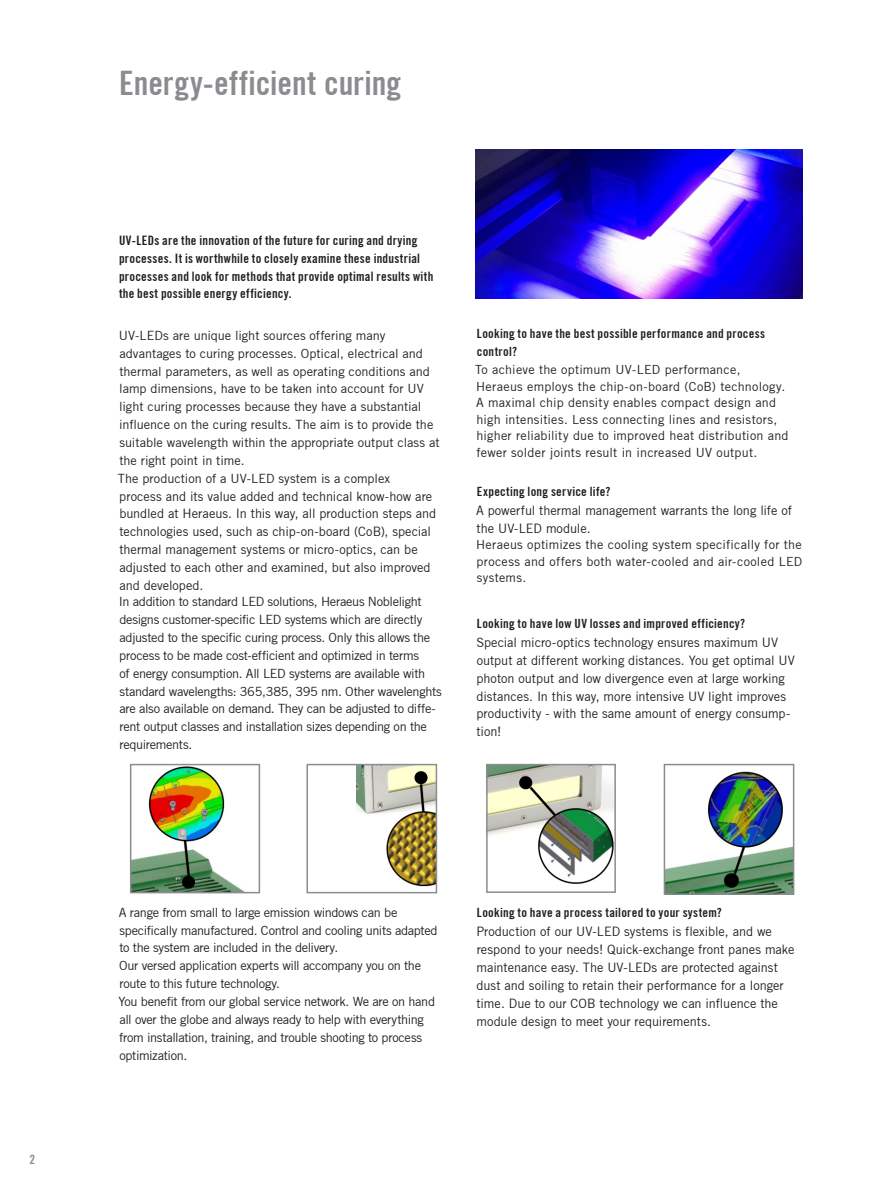
<style>
.page{position:relative;width:893px;height:1191px;background:#fff}
.page>*{position:absolute;margin:0;border:0;box-sizing:border-box;transform-origin:0 0}
.HER_brs_headline{font:33px "Trade Gothic Bold Cond Twenty";color:#8a8c8f}
.HER_factsheet_adress{font:12.75px/17.9px "Trade Gothic";color:#231f20}
.HER_factsheet_adress-2{font:12.75px/17.9px "Trade Gothic Bold Cond Twenty";letter-spacing:.02em;color:#231f20}
.HER_brs_footnote_Fuß{font:12.75px "Trade Gothic Bold Cond Twenty";color:#8a8c8f}
.HER_factsheet_adress-3{font:12.45px/17.9px "Trade Gothic";letter-spacing:-.02em;color:#231f20}
.HER_factsheet_adress-4{font:12.45px/17.9px "Trade Gothic";color:#231f20}
.HER_factsheet_adress-5{font:12.45px/16.5px "Trade Gothic";letter-spacing:.015em;color:#231f20}
.HER_factsheet_adress-6{font:12.45px/17.9px "Trade Gothic Bold Cond Twenty";letter-spacing:.02em;color:#231f20}
.HER_factsheet_adress-7{font:12.3px/16.5px "Trade Gothic";letter-spacing:.02em;color:#231f20;text-align:justify}
</style>
<div class="page">
<img style="left:475px;top:150px;width:328px;height:149px">
<img style="left:133px;top:767px;width:106px;height:121px">
<div style="left:130px;top:764px;width:130px;height:129px;border:2px solid #8a8c8f"></div>
<svg style="left:129px;top:888px;width:309px;height:6px"></svg>
<img style="left:357px;top:767px;width:77px;height:120px">
<div style="left:306px;top:764px;width:131px;height:129px;border:2px solid #8a8c8f"></div>
<img style="left:489px;top:767px;width:124px;height:117px">
<div style="left:486px;top:764px;width:130px;height:129px;border:2px solid #8a8c8f"></div>
<img style="left:667px;top:771px;width:124px;height:121px">
<div style="left:664px;top:764px;width:130px;height:131px;border:2px solid #8a8c8f"></div>
<p class="HER_brs_footnote_Fuß" style="left:30px;top:1152px;width:7px">2</p>
<p class="HER_brs_headline" style="left:119px;top:63px;width:284px">Energy-efficient curing</p>
<p class="HER_factsheet_adress-2" style="left:119px;top:231px;width:316px">UV-LEDs are the innovation of the future for curing and drying processes. It is worthwhile to closely examine these industrial processes and look for methods that provide optimal results with the best possible energy efficiency.</p>
<p class="HER_factsheet_adress-4" style="left:118px;top:326px;width:323px">UV-LEDs are unique light sources offering many advantages to curing processes. Optical, electrical and thermal parameters, as well as operating conditions and lamp dimensions, have to be taken into account for UV light curing processes because they have a substantial influence on the curing results. The aim is to provide the suitable wavelength within the appropriate output class at the right point in time.<br>The production of a UV-LED system is a complex</p>
<p class="HER_factsheet_adress" style="left:119px;top:487px;width:318px">process and its value added and technical know-how are bundled at Heraeus. In this way, all production steps and technologies used, such as chip-on-board (CoB), special thermal management systems or micro-optics, can be adjusted to each other and examined, but also improved and developed.</p>
<p class="HER_factsheet_adress-3" style="left:119px;top:593px;width:325px">In addition to standard LED solutions, Heraeus Noblelight designs customer-specific LED systems which are directly adjusted to the specific curing process. Only this allows the process to be made cost-efficient and optimized in terms<br>of energy consumption. All LED systems are available with standard wavelengths: 365,385, 395 nm. Other wavelenghts are also available on demand. They can be adjusted to diffe&shy;rent output classes and installation sizes depending on the requirements.</p>
<p class="HER_factsheet_adress-6" style="left:477px;top:325px;width:290px">Looking to have the best possible performance and process control?</p>
<p class="HER_factsheet_adress-7" style="left:475px;top:361px;width:267px">To achieve the optimum UV-LED performance,</p>
<p class="HER_factsheet_adress-7" style="left:476px;top:378px;width:311px">Heraeus employs the chip-on-board (CoB) technology.</p>
<p class="HER_factsheet_adress-5" style="left:476px;top:394px;width:314px">A maximal chip density enables compact design and high intensities. Less connecting lines and resistors, higher reliability due to improved heat distribution and fewer solder joints result in increased UV output.</p>
<p class="HER_factsheet_adress-6" style="left:477px;top:482px;width:135px">Expecting long service life?</p>
<p class="HER_factsheet_adress" style="left:476px;top:501px;width:317px">A powerful thermal management warrants the long life of the UV-LED module.</p>
<p class="HER_factsheet_adress-7" style="left:476px;top:536px;width:327px">Heraeus optimizes the cooling system specifically for the process and offers both water-cooled and air-cooled LED systems.</p>
<p class="HER_factsheet_adress-6" style="left:477px;top:614px;width:270px">Looking to have low UV losses and improved efficiency?</p>
<p class="HER_factsheet_adress" style="left:476px;top:633px;width:320px">Special micro-optics technology ensures maximum UV output at different working distances. You get optimal UV photon output and low divergence even at large working distances. In this way, more intensive UV light improves productivity - with the same amount of energy consump&shy;tion!</p>
<p class="HER_factsheet_adress-3" style="left:119px;top:903px;width:320px">A range from small to large emission windows can be specifically manufactured. Control and cooling units adapted to the system are included in the delivery.<br>Our versed application experts will accompany you on the route to this future technology.</p>
<p class="HER_factsheet_adress-3" style="left:118px;top:992px;width:318px">You benefit from our global service network. We are on hand all over the globe and always ready to help with everything from installation, training, and trouble shooting to process optimization.</p>
<p class="HER_factsheet_adress-6" style="left:477px;top:903px;width:246px">Looking to have a process tailored to your system?</p>
<p class="HER_factsheet_adress" style="left:476px;top:922px;width:320px">Production of our UV-LED systems is flexible, and we respond to your needs! Quick-exchange front panes make maintenance easy. The UV-LEDs are protected against dust and soiling to retain their performance for a longer time. Due to our COB technology we can influence the module design to meet your requirements.</p>
</div>
